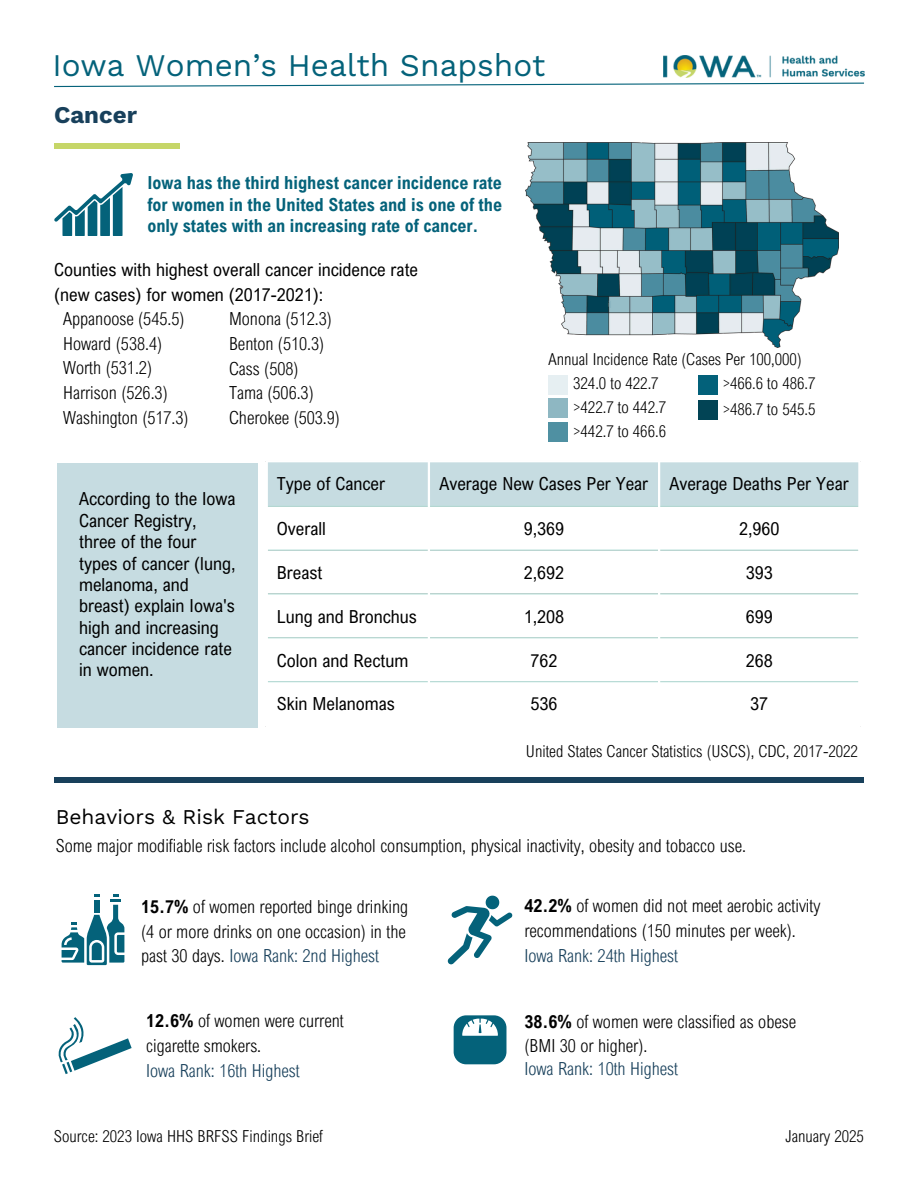
<style>
.page{position:relative;width:918px;height:1188px;background:#fff}
.page>*{position:absolute;margin:0;border:0;box-sizing:border-box;transform-origin:0 0}
.t1{font:31.5px "Work Sans";color:#04627a}
.t2{font:700 24px "Work Sans";color:#18405b}
.t3{font:21px "Work Sans";color:#000}
.t4{font:300 18px/24.8px "Arial Nova Cond";color:#000}
.t5{font:18px/21.3px "Arial Nova Cond";color:#000}
.t6{font:700 18px/21.3px "Arial Nova Cond";color:#04627a;text-align:justify}
.t7{font:300 18px "Arial Nova Cond";color:#18405b}
.t8{font:300 16.5px "Arial Nova Cond";color:#000}
.s1{font-weight:700}
.s2{color:#18405b}
</style>
<div class="page">
<svg style="left:54px;top:82px;width:810px;height:6px"></svg>
<div style="left:54px;top:144px;width:126px;height:5px;background:#c6d668"></div>
<div style="left:268px;top:462px;width:590px;height:44px;background:#c6dce1"></div>
<hr style="left:268px;top:506px;width:590px;height:1px;background:#b8e1da">
<hr style="left:268px;top:550px;width:590px;height:1px;background:#b8e1da">
<hr style="left:268px;top:593px;width:590px;height:2px;background:#b8e1da">
<hr style="left:268px;top:637px;width:590px;height:1px;background:#b8e1da">
<hr style="left:268px;top:681px;width:590px;height:1px;background:#b8e1da">
<hr style="left:428px;top:462px;width:2px;height:264px;background:#fff">
<hr style="left:658px;top:462px;width:2px;height:264px;background:#fff">
<div style="left:57px;top:463px;width:201px;height:265px;background:#c6dce1"></div>
<div style="left:548px;top:375px;width:20px;height:20px;background:#e6eff2"></div>
<div style="left:548px;top:398px;width:20px;height:20px;background:#8eb7c2"></div>
<div style="left:548px;top:422px;width:20px;height:20px;background:#4f90a2"></div>
<div style="left:698px;top:400px;width:19px;height:20px;background:#024455"></div>
<div style="left:698px;top:375px;width:19px;height:20px;background:#03617a"></div>
<svg style="left:54px;top:173px;width:79px;height:63px"></svg>
<svg style="left:62px;top:895px;width:62px;height:70px"></svg>
<svg style="left:58px;top:1017px;width:74px;height:57px"></svg>
<svg style="left:447px;top:896px;width:66px;height:68px"></svg>
<svg style="left:454px;top:1015px;width:52px;height:49px"></svg>
<div style="left:54px;top:777px;width:810px;height:5px;background:#18405b"></div>
<img style="left:526px;top:143px;width:313px;height:204px">
<img style="left:663px;top:55px;width:201px;height:23px">
<p class="t1" style="left:52px;top:47px;width:495px">Iowa Women’s Health Snapshot</p>
<p class="t2" style="left:54px;top:101px;width:84px">Cancer</p>
<p class="t6" style="left:147px;top:172px;width:356px">Iowa has the third highest cancer incidence rate for women in the United States and is one of the only states with an increasing rate of cancer.</p>
<p class="t5" style="left:54px;top:257px;width:365px;line-height:24.5px">Counties with highest overall cancer incidence rate (new cases) for women (2017-2021):</p>
<p class="t4" style="left:63px;top:306px;width:123px">Appanoose (545.5)</p>
<p class="t4" style="left:63px;top:331px;width:100px">Howard (538.4)</p>
<p class="t4" style="left:63px;top:355px;width:90px">Worth (531.2)</p>
<p class="t4" style="left:63px;top:380px;width:106px">Harrison (526.3)</p>
<p class="t4" style="left:63px;top:404px;width:127px">Washington (517.3)</p>
<p class="t4" style="left:229px;top:306px;width:104px">Monona (512.3)</p>
<p class="t4" style="left:229px;top:331px;width:97px">Benton (510.3)</p>
<p class="t4" style="left:229px;top:355px;width:71px">Cass (508)</p>
<p class="t4" style="left:229px;top:380px;width:86px">Tama (506.3)</p>
<p class="t4" style="left:229px;top:405px;width:112px">Cherokee (503.9)</p>
<p class="t8" style="left:548px;top:349px;width:255px">Annual Incidence Rate (Cases Per 100,000)</p>
<p class="t8" style="left:573px;top:373px;width:87px">324.0 to 422.7</p>
<p class="t8" style="left:573px;top:397px;width:94px">&gt;422.7 to 442.7</p>
<p class="t8" style="left:573px;top:421px;width:94px">&gt;442.7 to 466.6</p>
<p class="t8" style="left:723px;top:373px;width:94px">&gt;466.6 to 486.7</p>
<p class="t8" style="left:723px;top:398px;width:94px">&gt;486.7 to 545.5</p>
<p class="t5" style="left:79px;top:488px;width:158px">According to the Iowa<br>Cancer Registry, three of the four types of cancer (lung, melanoma, and breast) explain Iowa's high and increasing cancer incidence rate in women.</p>
<h1 class="t5" style="left:277px;top:473px;width:110px">Type of Cancer</h1>
<p class="t5" style="left:440px;top:473px;width:210px">Average New Cases Per Year</p>
<p class="t5" style="left:670px;top:473px;width:181px">Average Deaths Per Year</p>
<h2 class="t5" style="left:277px;top:517px;width:51px">Overall</h2>
<p class="t5" style="left:524px;top:517px;width:42px">9,369</p>
<h4 class="t5" style="left:739px;top:517px;width:42px">2,960</h4>
<p class="t5" style="left:277px;top:561px;width:47px">Breast</p>
<p class="t5" style="left:524px;top:561px;width:42px">2,692</p>
<p class="t5" style="left:746px;top:561px;width:28px">393</p>
<p class="t5" style="left:277px;top:605px;width:142px">Lung and Bronchus</p>
<p class="t5" style="left:524px;top:605px;width:42px">1,208</p>
<p class="t5" style="left:746px;top:605px;width:28px">699</p>
<p class="t5" style="left:277px;top:649px;width:133px">Colon and Rectum</p>
<p class="t5" style="left:531px;top:649px;width:28px">762</p>
<p class="t5" style="left:746px;top:649px;width:28px">268</p>
<p class="t5" style="left:277px;top:693px;width:120px">Skin Melanomas</p>
<p class="t5" style="left:531px;top:693px;width:28px">536</p>
<p class="t5" style="left:750px;top:693px;width:19px">37</p>
<p class="t8" style="left:526px;top:741px;width:334px">United States Cancer Statistics (USCS), CDC, 2017-2022</p>
<p class="t3" style="left:56px;top:805px;width:255px">Behaviors &amp; Risk Factors</p>
<p class="t4" style="left:56px;top:833px;width:692px">Some major modifiable risk factors include alcohol consumption, physical inactivity, obesity and tobacco use.</p>
<p class="t4" style="left:141px;top:894px;width:269px"><span class="s1">15.7%</span> of women reported binge drinking (4 or more drinks on one occasion) in the past 30 days. <span class="s2">Iowa Rank: 2nd Highest</span></p>
<p class="t4" style="left:146px;top:1008px;width:199px"><span class="s1">12.6%</span> of women were current cigarette smokers.</p>
<p class="t7" style="left:146px;top:1059px;width:155px">Iowa Rank: 16th Highest</p>
<p class="t8" style="left:54px;top:1125px;width:270px">Source: 2023 Iowa HHS BRFSS Findings Brief</p>
<h3 class="t4" style="left:524px;top:893px;width:297px"><span class="s1">42.2%</span> of women did not meet aerobic activity recommendations (150 minutes per week).</h3>
<p class="t7" style="left:524px;top:944px;width:155px">Iowa Rank: 24th Highest</p>
<p class="t4" style="left:524px;top:1009px;width:273px;line-height:23.7px"><span class="s1">38.6%</span> of women were classified as obese (BMI 30 or higher).</p>
<p class="t7" style="left:524px;top:1058px;width:155px">Iowa Rank: 10th Highest</p>
<p class="t8" style="left:785px;top:1125px;width:80px">January 2025</p>
</div>
